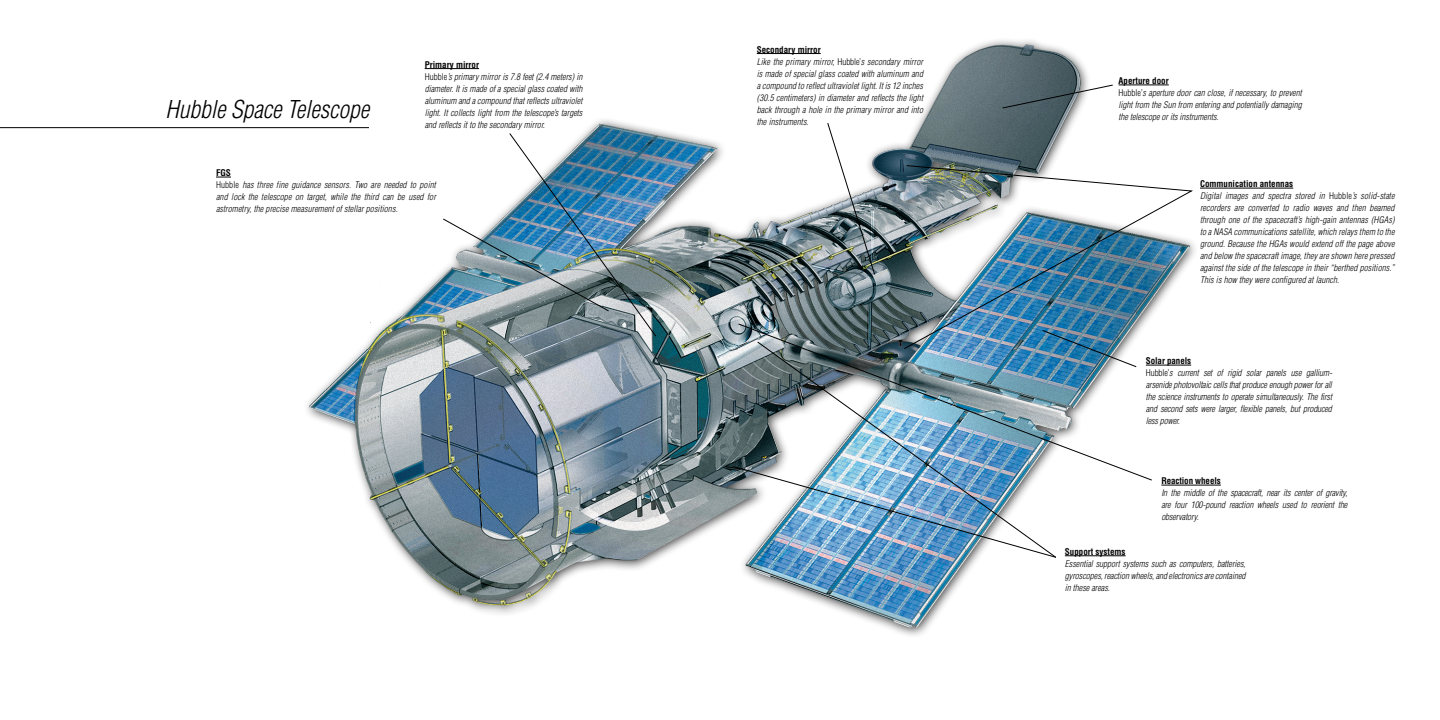
<style>
.page{position:relative;width:1440px;height:720px;background:#fff}
.page>*{position:absolute;margin:0;border:0;box-sizing:border-box;transform-origin:0 0}
.t1{font:italic 300 condensed 24px "Helvetica";color:#000}
.t2{font:italic 300 condensed 9px/12px "Helvetica";letter-spacing:.01em;color:#000}
.t3{font:italic 300 condensed 9px/12px "Helvetica";letter-spacing:-.01em;color:#000}
.t4{font:700 condensed 9px "Helvetica";letter-spacing:-.005em;color:#000}
.s1{font-weight:700;font-style:normal}
.s2{font-style:normal}
</style>
<div class="page">
<img style="left:303px;top:42px;width:892px;height:592px">
<hr style="left:1146px;top:365px;width:45px;height:1px;background:#000">
<hr style="left:1065px;top:556px;width:61px;height:1px;background:#000">
<hr style="left:1119px;top:85px;width:50px;height:1px;background:#000">
<hr style="left:757px;top:53px;width:64px;height:1px;background:#000">
<hr style="left:1200px;top:188px;width:93px;height:1px;background:#000">
<img style="left:904px;top:165px;width:289px;height:184px">
<svg style="left:1002px;top:84px;width:111px;height:25px"></svg>
<img style="left:733px;top:466px;width:324px;height:92px">
<hr style="left:425px;top:68px;width:54px;height:1px;background:#000">
<svg style="left:216px;top:177px;width:15px;height:1px"></svg>
<img style="left:443px;top:133px;width:214px;height:204px">
<hr style="left:0;top:127px;width:369px;height:1px;background:#000">
<svg style="left:827px;top:122px;width:48px;height:153px"></svg>
<hr style="left:1161px;top:485px;width:60px;height:1px;background:#000">
<img style="left:738px;top:323px;width:414px;height:158px">
<p class="t2" style="left:425px;top:58px;width:159px"><span class="s1">Primary mirror<br></span><span class="s2">Hubble</span>’s primary mirror is 7.8 feet (2.4 meters) in diameter. It is made of a special glass coated with aluminum and a compound that reflects ultraviolet light. It collects light from the telescope’s targets and reflects it to the secondary mirror.</p>
<p class="t2" style="left:216px;top:167px;width:221px"><span class="s1">FGS<br></span><span class="s2">Hubble</span> has three fine guidance sensors. Two are needed to point and lock the telescope on target, while the third can be used for astrometry, the precise measurement of stellar positions.</p>
<h1 class="t1" style="left:166px;top:94px;width:205px">Hubble Space Telescope</h1>
<p class="t2" style="left:757px;top:43px;width:168px"><span class="s1">Secondary mirror<br></span>Like the primary mirror, <span class="s2">Hubble’</span>s secondary mirror is made of special glass coated with aluminum and a compound to reflect ultraviolet light. It is 12 inches (30.5 centimeters) in diameter and reflects the light back through a hole in the primary mirror and into the instruments.</p>
<p class="t2" style="left:1119px;top:75px;width:185px"><span class="s1">Aperture door<br></span><span class="s2">Hubble’</span>s aperture door can close, if necessary, to prevent light from the Sun from entering and potentially damaging the telescope or its instruments.</p>
<p class="t2" style="left:1200px;top:178px;width:196px"><span class="s1">Communication antennas<br></span>Digital images and spectra stored in <span class="s2">Hubble</span>’s solid-state recorders are converted to radio waves and then beamed through one of the spacecraft’s high-gain antennas (HGAs) to a NASA communications satellite, which relays them to the ground. Because the HGAs would extend off the page above and below the spacecraft image, they are shown here pressed against the side of the telescope in their “berthed positions.” This is how they were configured at launch.</p>
<p class="t3" style="left:1146px;top:355px;width:188px"><span class="s1">Solar panels<br></span><span class="s2">Hubble’</span>s current set of rigid solar panels use gallium&shy;arsenide photovoltaic cells that produce enough power for all the science instruments to operate simultaneously. The first and second sets were larger, flexible panels, but produced less power.</p>
<p class="t4" style="left:1161px;top:475px;width:61px">Reaction wheels</p>
<p class="t2" style="left:1161px;top:487px;width:188px;text-align:justify">In the middle of the spacecraft, near its center of gravity, are four 100-pound reaction wheels used to reorient the observatory.</p>
<p class="t4" style="left:1065px;top:546px;width:62px">Support systems</p>
<p class="t2" style="left:1065px;top:558px;width:182px;text-align:justify">Essential support systems such as computers, batteries, gyroscopes, reaction wheels, and electronics are contained in these areas.</p>
</div>
